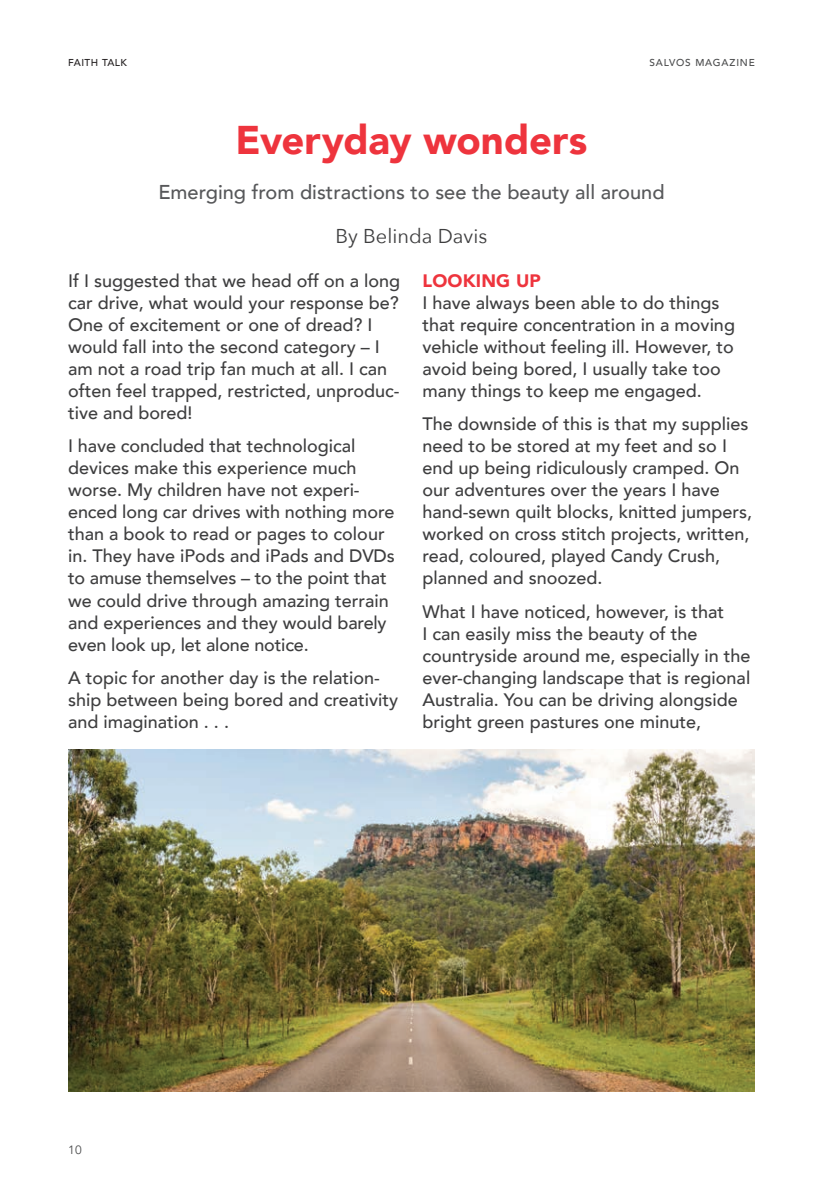
<style>
.page{position:relative;width:840px;height:1191px;background:#fff}
.page>*{position:absolute;margin:0;border:0;box-sizing:border-box;transform-origin:0 0}
.Salvos_Header{font:900 40px "Avenir";letter-spacing:-.005em;color:#ee343d}
.Salvos_Subhead{font:500 20px "Avenir";color:#57585a}
.Salvos_By-Line{font:20px "Avenir Next";color:#3e3e3f}
.Salvos_Body{font:500 18px/22px "Avenir";color:#3e3e3f}
.Intext_Subhead{font:900 18px "Avenir";letter-spacing:.01em;color:#ee343d}
.t1{font:12px "Avenir";color:#4b4c4d}
.t2{font:500 10px "Avenir";letter-spacing:.08em;color:#4b4c4d}
.Page_name_-_Left{font:500 10px "Avenir";letter-spacing:.05em;color:#231f20}
</style>
<div class="page">
<img style="left:68px;top:750px;width:686px;height:341px">
<p class="Page_name_-_Left" style="left:68px;top:54px;width:60px">FAITH TALK</p>
<p class="t2" style="left:649px;top:54px;width:107px">SALVOS MAGAZINE</p>
<p class="Salvos_Header" style="left:235px;top:106px;width:353px">Everyday wonders</p>
<p class="Salvos_Subhead" style="left:158px;top:174px;width:507px">Emerging from distractions to see the beauty all around</p>
<p class="Salvos_By-Line" style="left:335px;top:219px;width:153px">By Belinda Davis</p>
<p class="Salvos_Body" style="left:68px;top:268px;width:333px">If I suggested that we head off on a long car drive, what would your response be?<br>One of excitement or one of dread? I would fall into the second category – I am not a road trip fan much at all. I can often feel trapped, restricted, unproduc&shy;tive and bored!</p>
<p class="Salvos_Body" style="left:68px;top:434px;width:328px">I have concluded that technological devices make this experience much worse. My children have not experi&shy;enced long car drives with nothing more than a book to read or pages to colour in. They have iPods and iPads and DVDs to amuse themselves – to the point that we could drive through amazing terrain and experiences and they would barely even look up, let alone notice.</p>
<p class="Salvos_Body" style="left:68px;top:665px;width:331px">A topic for another day is the relation&shy;ship between being bored and creativity and imagination . . .</p>
<p class="Intext_Subhead" style="left:422px;top:265px;width:120px">LOOKING UP</p>
<p class="Salvos_Body" style="left:422px;top:290px;width:314px">I have always been able to do things that require concentration in a moving vehicle without feeling ill. However, to avoid being bored, I usually take too many things to keep me engaged.</p>
<p class="Salvos_Body" style="left:422px;top:412px;width:331px">The downside of this is that my supplies need to be stored at my feet and so I end up being ridiculously cramped. On our adventures over the years I have hand-sewn quilt blocks, knitted jumpers, worked on cross stitch projects, written, read, coloured, played Candy Crush, planned and snoozed.</p>
<p class="Salvos_Body" style="left:422px;top:599px;width:329px">What I have noticed, however, is that<br>I can easily miss the beauty of the countryside around me, especially in the ever-changing landscape that is regional Australia. You can be driving alongside bright green pastures one minute,</p>
<p class="t1" style="left:68px;top:1142px;width:15px">10</p>
</div>
